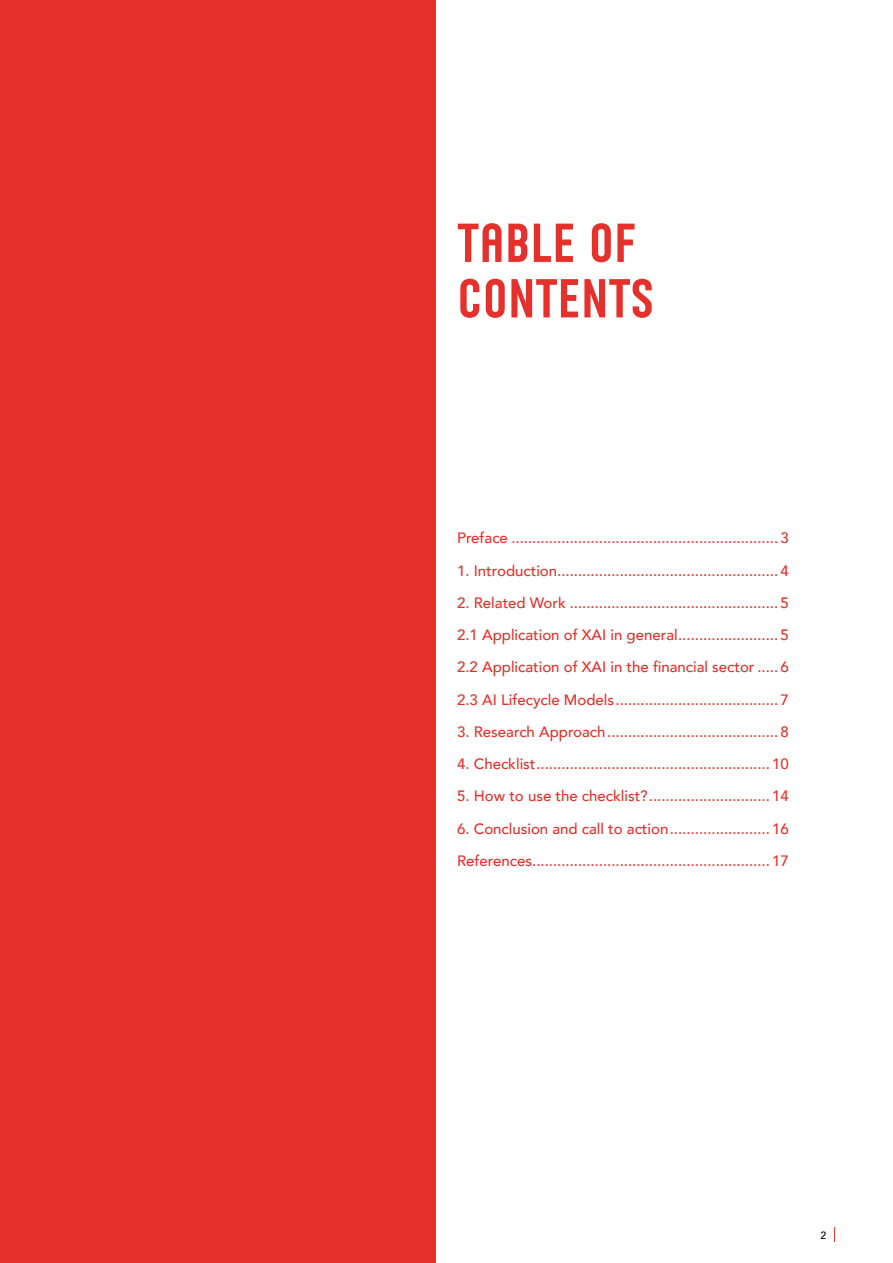
<style>
.page{position:relative;width:893px;height:1263px;background:#fff}
.page>*{position:absolute;margin:0;border:0;box-sizing:border-box;transform-origin:0 0}
.t1{font:55.5px "Husans";color:#e6302b}
.t2{font:500 15px/32.2px "Avenir";color:#e6302b;text-align:justify}
.t3{font:500 10.5px "Avenir";color:#000}
</style>
<div class="page">
<svg style="left:834px;top:1227px;width:1px;height:15px"></svg>
<div style="left:0;top:0;width:436px;height:1263px;background:#e6302b"></div>
<h1 class="t1" style="left:457px;top:211px;width:25px">TABLE</h1>
<h1 class="t1" style="left:589px;top:211px;width:23px">OF</h1>
<h1 class="t1" style="left:457px;top:267px;width:25px">CONTENTS</h1>
<p class="t2" style="left:457px;top:521px;width:333px">Preface ................................................................ 3</p>
<p class="t2" style="left:457px;top:553px;width:333px">1. Introduction..................................................... 4</p>
<p class="t2" style="left:457px;top:586px;width:333px">2. Related Work .................................................. 5<br>2.1 Application of XAI in general........................ 5<br>2.2 Application of XAI in the financial sector ..... 6<br>2.3 AI Lifecycle Models....................................... 7</p>
<p class="t2" style="left:457px;top:715px;width:333px">3. Research Approach......................................... 8</p>
<p class="t2" style="left:457px;top:747px;width:333px">4. Checklist........................................................ 10</p>
<p class="t2" style="left:457px;top:779px;width:333px">5. How to use the checklist?............................. 14</p>
<p class="t2" style="left:457px;top:811px;width:333px">6. Conclusion and call to action........................ 16<br>References......................................................... 17</p>
<p class="t3" style="left:821px;top:1226px;width:7px">2</p>
</div>
